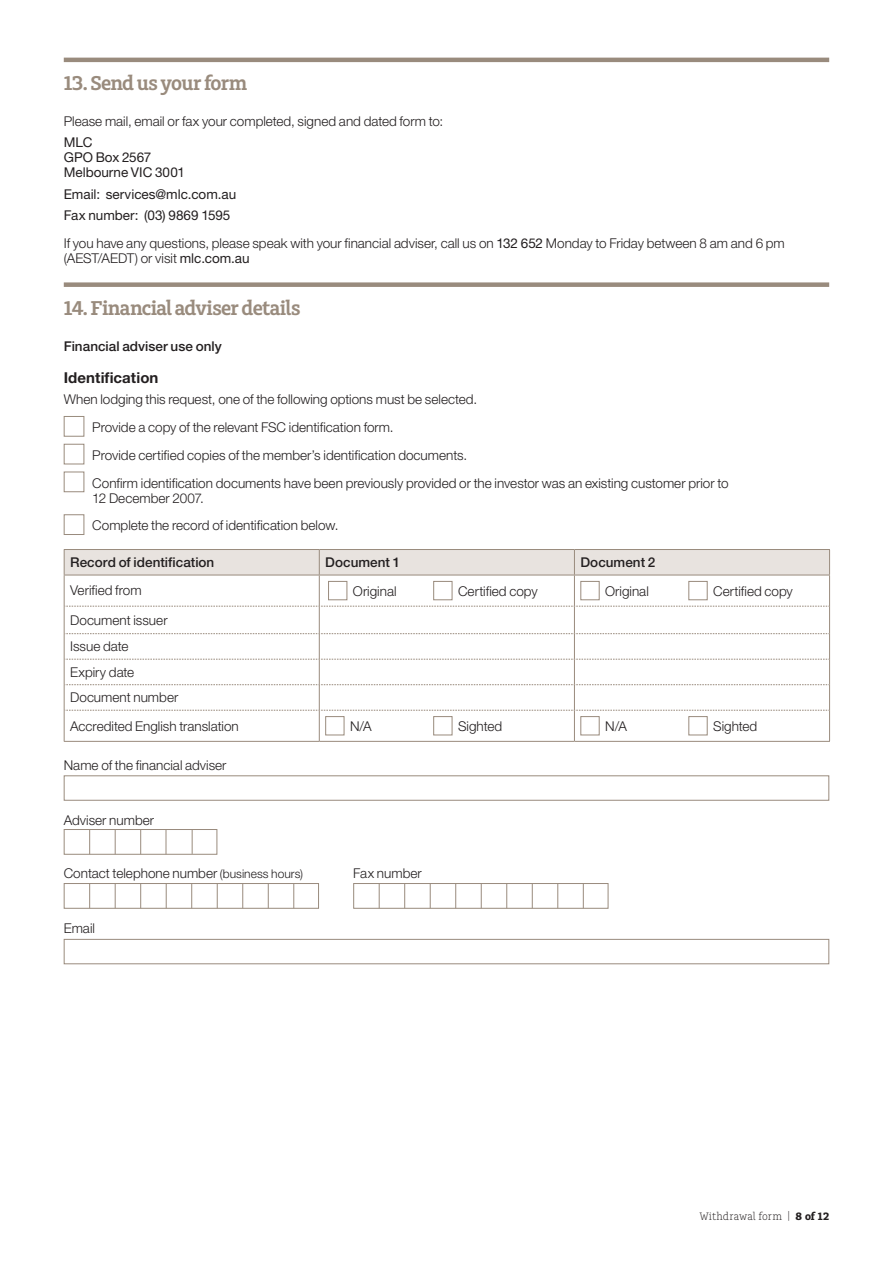
<style>
.page{position:relative;width:893px;height:1263px;background:#fff}
.page>*{position:absolute;margin:0;border:0;box-sizing:border-box;transform-origin:0 0}
.t1{font:600 21px "Charlie Std";letter-spacing:-.03em;color:#998b7d}
.t2{font:700 15px "Helvetica Neue LT Pro";letter-spacing:.005em;color:#231f20}
.t3{font:300 13.5px/27.8px "Helvetica Neue LT Pro";color:#231f20}
.t4{font:13.5px/15px "Helvetica Neue LT Pro";color:#231f20}
.t5{font:500 13.5px "Helvetica Neue LT Pro";color:#231f20}
.t6{font:300 11.25px "Charlie Std";letter-spacing:.005em;color:#231f20}
.s1{font-weight:400}
.s2{font-size:12px}
.s3{font-weight:700}
</style>
<div class="page">
<hr style="left:64px;top:58px;width:765px;height:4px;background:#998b7d">
<div style="left:64px;top:282px;width:765px;height:5px;background:#998b7d"></div>
<div style="left:64px;top:416px;width:20px;height:21px;background:#fff;border:1px solid #998b7d"></div>
<div style="left:64px;top:444px;width:20px;height:20px;background:#fff;border:1px solid #998b7d"></div>
<div style="left:64px;top:472px;width:20px;height:20px;background:#fff;border:1px solid #998b7d"></div>
<div style="left:64px;top:514px;width:20px;height:21px;background:#fff;border:1px solid #998b7d"></div>
<hr style="left:64px;top:741px;width:255px;height:1px;background:#998b7d">
<hr style="left:319px;top:741px;width:255px;height:1px;background:#998b7d">
<hr style="left:574px;top:741px;width:256px;height:1px;background:#998b7d">
<svg style="left:64px;top:549px;width:766px;height:192px"></svg>
<hr style="left:64px;top:575px;width:255px;height:1px;background:#998b7d">
<hr style="left:319px;top:575px;width:255px;height:1px;background:#998b7d">
<hr style="left:574px;top:575px;width:256px;height:1px;background:#998b7d">
<div style="left:328px;top:581px;width:19px;height:19px;background:#fff;border:1px solid #998b7d"></div>
<div style="left:433px;top:581px;width:19px;height:19px;background:#fff;border:1px solid #998b7d"></div>
<div style="left:580px;top:581px;width:20px;height:19px;background:#fff;border:1px solid #998b7d"></div>
<div style="left:688px;top:581px;width:20px;height:19px;background:#fff;border:1px solid #998b7d"></div>
<div style="left:325px;top:716px;width:19px;height:19px;background:#fff;border:1px solid #998b7d"></div>
<div style="left:433px;top:716px;width:19px;height:19px;background:#fff;border:1px solid #998b7d"></div>
<div style="left:580px;top:716px;width:20px;height:19px;background:#fff;border:1px solid #998b7d"></div>
<div style="left:688px;top:716px;width:20px;height:19px;background:#fff;border:1px solid #998b7d"></div>
<div style="left:64px;top:775px;width:765px;height:26px;border:1px solid #998b7d"></div>
<div style="left:64px;top:829px;width:153px;height:26px;background:#fff;border:1px solid #998b7d"></div>
<svg style="left:89px;top:829px;width:1px;height:25px"></svg>
<svg style="left:115px;top:829px;width:1px;height:25px"></svg>
<svg style="left:140px;top:829px;width:1px;height:25px"></svg>
<svg style="left:166px;top:829px;width:1px;height:25px"></svg>
<svg style="left:192px;top:829px;width:1px;height:25px"></svg>
<div style="left:64px;top:883px;width:255px;height:26px;background:#fff;border:1px solid #998b7d"></div>
<svg style="left:89px;top:883px;width:1px;height:25px"></svg>
<svg style="left:115px;top:883px;width:1px;height:25px"></svg>
<svg style="left:140px;top:883px;width:1px;height:25px"></svg>
<svg style="left:166px;top:883px;width:1px;height:25px"></svg>
<svg style="left:191px;top:883px;width:1px;height:25px"></svg>
<svg style="left:217px;top:883px;width:1px;height:25px"></svg>
<svg style="left:242px;top:883px;width:1px;height:25px"></svg>
<svg style="left:268px;top:883px;width:1px;height:25px"></svg>
<svg style="left:293px;top:883px;width:1px;height:25px"></svg>
<div style="left:353px;top:883px;width:255px;height:26px;background:#fff;border:1px solid #998b7d"></div>
<svg style="left:379px;top:883px;width:1px;height:25px"></svg>
<svg style="left:404px;top:883px;width:1px;height:25px"></svg>
<svg style="left:430px;top:883px;width:1px;height:25px"></svg>
<svg style="left:455px;top:883px;width:1px;height:25px"></svg>
<svg style="left:481px;top:883px;width:1px;height:25px"></svg>
<svg style="left:506px;top:883px;width:1px;height:25px"></svg>
<svg style="left:532px;top:883px;width:1px;height:25px"></svg>
<svg style="left:557px;top:883px;width:1px;height:25px"></svg>
<svg style="left:583px;top:883px;width:1px;height:25px"></svg>
<div style="left:64px;top:939px;width:765px;height:25px;border:1px solid #998b7d"></div>
<h1 class="t1" style="left:64px;top:71px;width:185px">13. Send us your form</h1>
<p class="t3" style="left:64px;top:107px;width:381px">Please mail, email or fax your completed, signed and dated form to:</p>
<p class="t4" style="left:64px;top:135px;width:123px">MLC<br>GPO Box 2567<br>Melbourne VIC 3001</p>
<p class="t4" style="left:64px;top:183px;width:174px;line-height:21.5px">Email: services@mlc.com.au<br>Fax number: (03) 9869 1595</p>
<p class="t3" style="left:64px;top:235px;width:723px;line-height:15px">If you have any questions, please speak with your financial adviser, call us on <span class="s1">132 652</span> Monday to Friday between 8 am and 6 pm (AEST/AEDT) or visit <span class="s1">mlc.com.au</span></p>
<h1 class="t1" style="left:64px;top:296px;width:238px">14. Financial adviser details</h1>
<p class="t5" style="left:64px;top:338px;width:159px">Financial adviser use only</p>
<p class="t2" style="left:64px;top:368px;width:96px">Identification</p>
<p class="t3" style="left:92px;top:385px;width:638px;text-indent:-29px">When lodging this request, one of the following options must be selected.<br>Provide a copy of the relevant FSC identification form.<br>Provide certified copies of the member’s identification documents.<br>Confirm identification documents have been previously provided or the investor was an existing customer prior to</p>
<p class="t3" style="left:92px;top:484px;width:248px">12 December 2007.<br>Complete the record of identification below.</p>
<p class="t5" style="left:70px;top:554px;width:146px">Record of identification</p>
<p class="t5" style="left:325px;top:554px;width:76px">Document 1</p>
<p class="t5" style="left:580px;top:554px;width:76px">Document 2</p>
<p class="t3" style="left:70px;top:576px;width:73px">Verified from</p>
<p class="t3" style="left:353px;top:577px;width:45px">Original</p>
<p class="t3" style="left:458px;top:577px;width:81px">Certified copy</p>
<p class="t3" style="left:605px;top:577px;width:45px">Original</p>
<p class="t3" style="left:713px;top:577px;width:81px">Certified copy</p>
<p class="t3" style="left:70px;top:607px;width:110px;line-height:25.8px">Document issuer<br>Issue date<br>Expiry date<br>Document number</p>
<p class="t3" style="left:70px;top:712px;width:170px">Accredited English translation</p>
<p class="t3" style="left:350px;top:712px;width:23px">N/A</p>
<p class="t3" style="left:458px;top:712px;width:46px">Sighted</p>
<p class="t3" style="left:605px;top:712px;width:23px">N/A</p>
<p class="t3" style="left:713px;top:712px;width:46px">Sighted</p>
<p class="t3" style="left:64px;top:751px;width:164px">Name of the financial adviser</p>
<p class="t3" style="left:64px;top:806px;width:92px">Adviser number</p>
<p class="t3" style="left:64px;top:859px;width:241px">Contact telephone number <span class="s2">(business hours)</span></p>
<p class="t3" style="left:353px;top:859px;width:70px">Fax number</p>
<p class="t3" style="left:64px;top:914px;width:33px">Email</p>
<p class="t6" style="left:699px;top:1210px;width:131px">Withdrawal form | <span class="s3">8 of 12</span></p>
</div>
